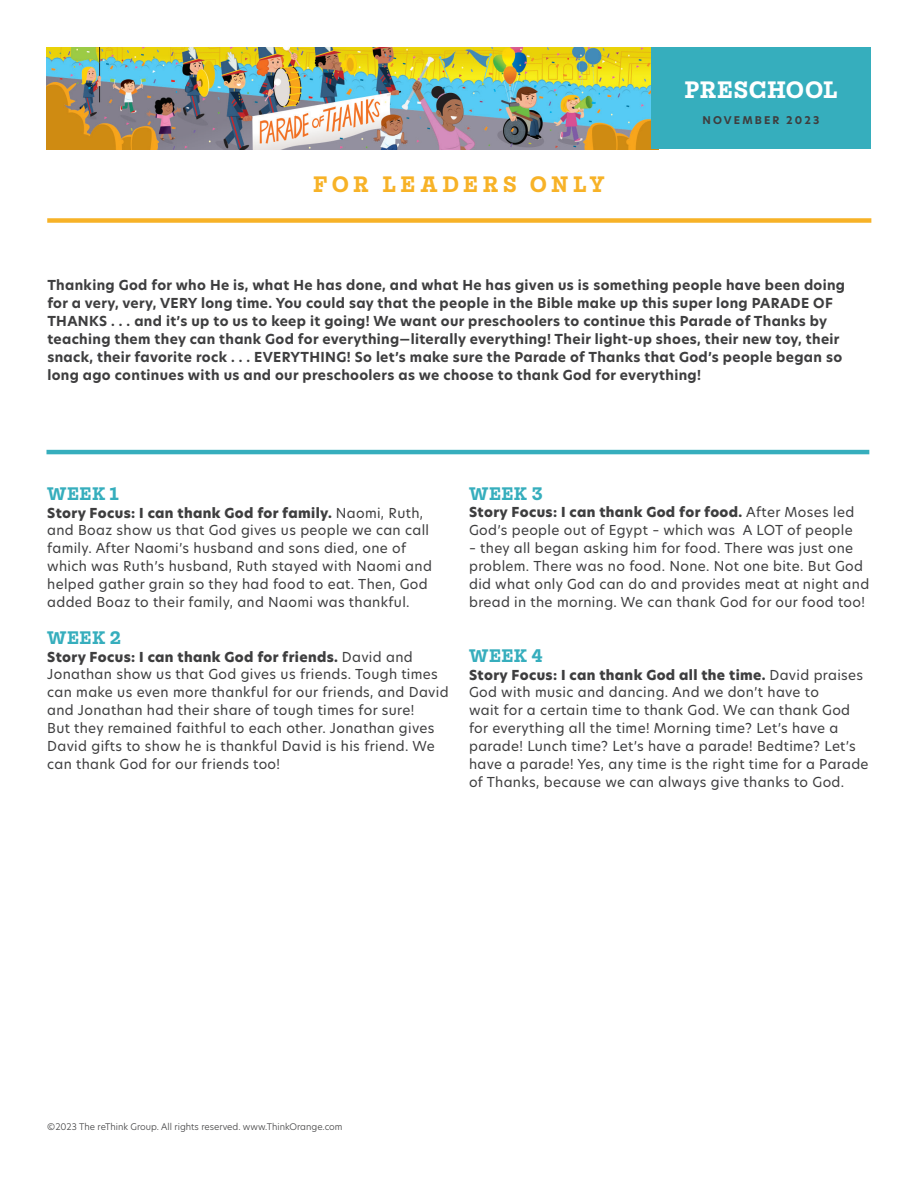
<style>
.page{position:relative;width:918px;height:1188px;background:#fff}
.page>*{position:absolute;margin:0;border:0;box-sizing:border-box;transform-origin:0 0}
.t1{font:700 25.5px "Mortise";letter-spacing:.025em;color:#fff}
.t2{font:700 24px "Mortise";letter-spacing:.2em;color:#f7b227}
.t3{font:700 19.5px "Mortise";letter-spacing:.02em;color:#36aebd}
.t4{font:13.5px/18px "New Hero";letter-spacing:.025em;color:#3e3e3f}
.t5{font:700 13.5px/18px "New Hero";letter-spacing:.025em;color:#3e3e3f}
.t6{font:700 10.5px "New Hero";letter-spacing:.2em;color:#3e3e3f}
.t7{font:300 9px "New Hero";color:#3e3e3f}
.s1{font-weight:800}
</style>
<div class="page">
<div style="left:47px;top:218px;width:824px;height:5px;background:#f7b227"></div>
<img style="left:46px;top:47px;width:605px;height:102px">
<div style="left:651px;top:47px;width:220px;height:102px;background:#36aebd"></div>
<hr style="left:46px;top:450px;width:823px;height:4px;background:#36aebd">
<h1 class="t1" style="left:684px;top:77px;width:155px">PRESCHOOL</h1>
<h2 class="t2" style="left:313px;top:171px;width:293px">FOR LEADERS ONLY</h2>
<p class="t6" style="left:703px;top:113px;width:118px">NOVEMBER 2023</p>
<p class="t5" style="left:47px;top:276px;width:799px">Thanking God for who He is, what He has done, and what He has given us is something people have been doing for a very, very, VERY long time. You could say that the people in the Bible make up this super long PARADE OF THANKS . . . and it’s up to us to keep it going! We want our preschoolers to continue this Parade of Thanks by teaching them they can thank God for everything—literally everything! Their light-up shoes, their new toy, their snack, their favorite rock . . . EVERYTHING! So let’s make sure the Parade of Thanks that God’s people began so long ago continues with us and our preschoolers as we choose to thank God for everything!</p>
<h3 class="t3" style="left:47px;top:483px;width:73px">WEEK 1</h3>
<p class="t4" style="left:47px;top:503px;width:386px"><span class="s1">Story Focus: I can thank God for family.</span> Naomi, Ruth, and Boaz show us that God gives us people we can call family. After Naomi’s husband and sons died, one of which was Ruth’s husband, Ruth stayed with Naomi and helped gather grain so they had food to eat. Then, God added Boaz to their family, and Naomi was thankful.</p>
<h3 class="t3" style="left:47px;top:627px;width:75px">WEEK 2</h3>
<p class="t4" style="left:47px;top:647px;width:403px"><span class="s1">Story Focus: I can thank God for friends.</span> David and Jonathan show us that God gives us friends. Tough times can make us even more thankful for our friends, and David and Jonathan had their share of tough times for sure!<br>But they remained faithful to each other. Jonathan gives David gifts to show he is thankful David is his friend. We can thank God for our friends too!</p>
<h3 class="t3" style="left:469px;top:483px;width:75px">WEEK 3</h3>
<p class="t4" style="left:469px;top:503px;width:387px"><span class="s1">Story Focus: I can thank God for food.</span> After Moses led<br>God’s people out of Egypt – which was A LOT of people</p>
<p class="t4" style="left:469px;top:539px;width:402px">– they all began asking him for food. There was just one problem. There was no food. None. Not one bite. But God did what only God can do and provides meat at night and bread in the morning. We can thank God for our food too!</p>
<h3 class="t3" style="left:469px;top:645px;width:75px">WEEK 4</h3>
<p class="t4" style="left:469px;top:665px;width:401px"><span class="s1">Story Focus: I can thank God all the time.</span> David praises God with music and dancing. And we don’t have to<br>wait for a certain time to thank God. We can thank God for everything all the time! Morning time? Let’s have a parade! Lunch time? Let’s have a parade! Bedtime? Let’s have a parade! Yes, any time is the right time for a Parade of Thanks, because we can always give thanks to God.</p>
<p class="t7" style="left:47px;top:1120px;width:297px">©2023 The reThink Group. All rights reserved. www.ThinkOrange.com</p>
</div>
